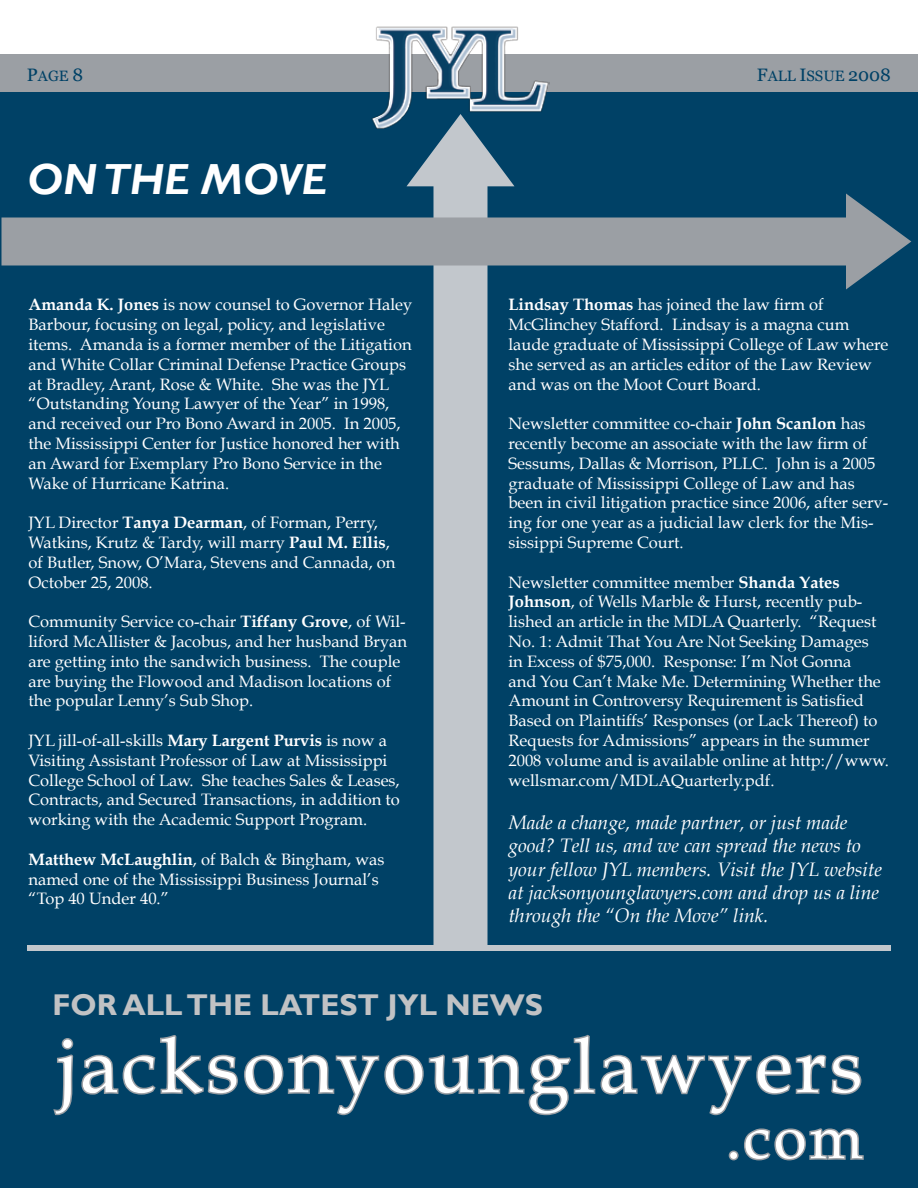
<style>
.page{position:relative;width:918px;height:1188px;background:#fff}
.page>*{position:absolute;margin:0;border:0;box-sizing:border-box;transform-origin:0 0}
.t1{font:76.5px "Book Antiqua";letter-spacing:.05em;color:#fff}
.t2{font:60px "Book Antiqua";color:#fff}
.t3{font:italic 700 43.5px "Gill Sans";color:#fff}
.t4{font:700 30px "Gill Sans";color:#c1c2c4}
.t5{font:italic 19.5px/23.4px "Book Antiqua";color:#fff}
.t6{font:16.5px/19.8px "Book Antiqua";color:#fff}
.t7{font:15px "Georgia";color:#004166}
.s1{font-size:18px}
.s2{font-weight:700}
</style>
<div class="page">
<div style="left:0;top:81px;width:918px;height:1107px;background:#004166"></div>
<svg style="left:406px;top:129px;width:108px;height:787px;fill:#c2c7cc"></svg>
<div style="left:0;top:54px;width:918px;height:38px;background:#9b9fa4"></div>
<img style="left:371px;top:26px;width:179px;height:103px">
<svg style="left:2px;top:194px;width:909px;height:96px;fill:#9b9fa4"></svg>
<svg style="left:53px;top:916px;width:811px;height:245px"></svg>
<div style="left:27px;top:945px;width:864px;height:6px;background:#c2c7cc"></div>
<p class="t7" style="left:27px;top:67px;width:58px"><span class="s1">P</span>AGE <span class="s1">8</span></p>
<p class="t7" style="left:757px;top:67px;width:136px"><span class="s1">F</span>ALL <span class="s1">I</span>SSUE <span class="s1">2008</span></p>
<h3 class="t3" style="left:27px;top:154px;width:301px">ON THE MOVE</h3>
<p class="t6" style="left:28px;top:295px;width:385px"><span class="s2">Amanda K. Jones</span> is now counsel to Governor Haley Barbour, focusing on legal, policy, and legislative items. Amanda is a former member of the Litigation and White Collar Criminal Defense Practice Groups at Bradley, Arant, Rose &amp; White. She was the JYL “Outstanding Young Lawyer of the Year” in 1998, and received our Pro Bono Award in 2005. In 2005, the Mississippi Center for Justice honored her with an Award for Exemplary Pro Bono Service in the Wake of Hurricane Katrina.</p>
<p class="t6" style="left:28px;top:513px;width:369px">JYL Director <span class="s2">Tanya Dearman</span>, of Forman, Perry, Watkins, Krutz &amp; Tardy, will marry <span class="s2">Paul M. Ellis</span>, of Butler, Snow, O’Mara, Stevens and Cannada, on October 25, 2008.</p>
<p class="t6" style="left:28px;top:612px;width:380px">Community Service co-chair <span class="s2">Tiffany Grove</span>, of Wil&shy;liford McAllister &amp; Jacobus, and her husband Bryan are getting into the sandwich business. The couple are buying the Flowood and Madison locations of the popular Lenny’s Sub Shop.</p>
<p class="t6" style="left:28px;top:731px;width:373px">JYL jill-of-all-skills <span class="s2">Mary Largent Purvis</span> is now a Visiting Assistant Professor of Law at Mississippi College School of Law. She teaches Sales &amp; Leases, Contracts, and Secured Transactions, in addition to working with the Academic Support Program.</p>
<p class="t6" style="left:28px;top:849px;width:357px"><span class="s2">Matthew McLaughlin</span>, of Balch &amp; Bingham, was named one of the Mississippi Business Journal’s “Top 40 Under 40.”</p>
<p class="t6" style="left:509px;top:295px;width:381px"><span class="s2">Lindsay Thomas</span> has joined the law firm of McGlinchey Stafford. Lindsay is a magna cum laude graduate of Mississippi College of Law where she served as an articles editor of the Law Review and was on the Moot Court Board.</p>
<p class="t6" style="left:509px;top:414px;width:381px">Newsletter committee co-chair <span class="s2">John Scanlon</span> has recently become an associate with the law firm of Sessums, Dallas &amp; Morrison, PLLC. John is a 2005 graduate of Mississippi College of Law and has been in civil litigation practice since 2006, after serv&shy;ing for one year as a judicial law clerk for the Mis&shy;sissippi Supreme Court.</p>
<p class="t6" style="left:509px;top:572px;width:382px">Newsletter committee member <span class="s2">Shanda Yates Johnson</span>, of Wells Marble &amp; Hurst, recently pub&shy;lished an article in the MDLA Quarterly. “Request No. 1: Admit That You Are Not Seeking Damages<br>in Excess of $75,000. Response: I’m Not Gonna<br>and You Can’t Make Me. Determining Whether the Amount in Controversy Requirement is Satisfied Based on Plaintiffs’ Responses (or Lack Thereof) to Requests for Admissions” appears in the summer 2008 volume and is available online at http://www. wellsmar.com/MDLAQuarterly.pdf.</p>
<p class="t5" style="left:508px;top:811px;width:375px">Made a change, made partner, or just made good? Tell us, and we can spread the news to your fellow JYL members. Visit the JYL website at jacksonyounglawyers.com and drop us a line through the “On the Move” link.</p>
<h3 class="t4" style="left:52px;top:987px;width:492px">FOR ALL THE LATEST JYL NEWS</h3>
<h1 class="t1" style="left:59px;top:1019px;width:805px">jacksonyounglawyers</h1>
<h2 class="t2" style="left:726px;top:1101px;width:138px">.com</h2>
</div>
